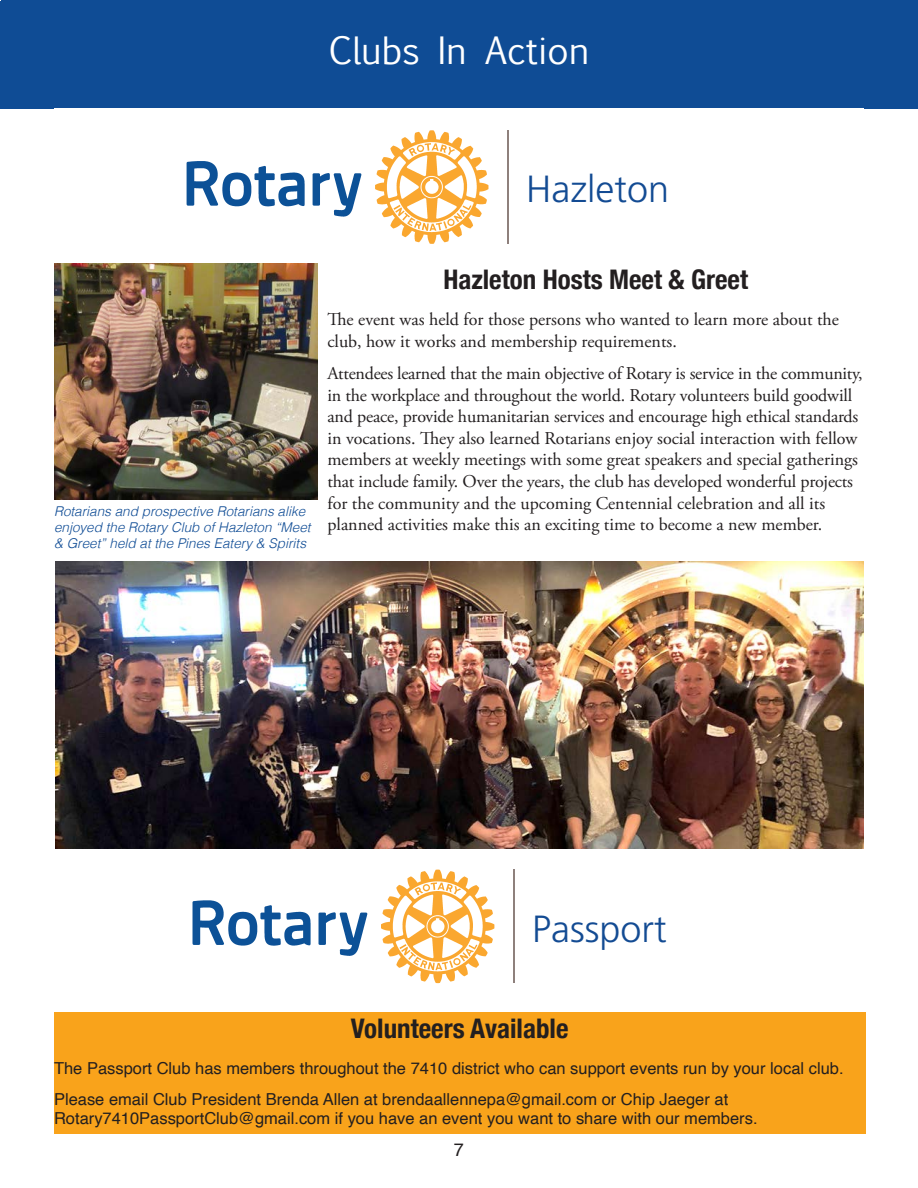
<style>
.page{position:relative;width:918px;height:1188px;background:#fff}
.page>*{position:absolute;margin:0;border:0;box-sizing:border-box;transform-origin:0 0}
.t1{font:300 37.8px "Frutiger LT Std";color:#134b93}
.t2{font:36px "Euphemia UCAS";color:#fff}
.t3{font:700 condensed 27px "Helvetica Neue";color:#231f20}
.t4{font:18px/21.6px "Adobe Garamond Pro";color:#231f20}
.t5{font:18px "Helvetica";color:#231f20}
.t6{font:16.5px/30.6px "Helvetica";color:#231f20}
.t7{font:italic 300 13.5px/16.2px "Helvetica";color:#0f4c95}
</style>
<div class="page">
<hr style="left:0;top:1px;width:1px;height:108px;background:#0f4c95">
<div style="left:1px;top:0;width:916px;height:109px;background:#0f4c95"></div>
<hr style="left:507px;top:130px;width:2px;height:114px;background:#8e807c">
<svg style="left:187px;top:161px;width:174px;height:56px"></svg>
<svg style="left:375px;top:130px;width:113px;height:114px"></svg>
<img style="left:54px;top:263px;width:263px;height:236px">
<hr style="left:513px;top:870px;width:2px;height:113px;background:#8e807c">
<svg style="left:193px;top:900px;width:174px;height:56px"></svg>
<svg style="left:381px;top:870px;width:113px;height:113px"></svg>
<div style="left:54px;top:1013px;width:811px;height:121px;background:#f9a31b"></div>
<img style="left:55px;top:562px;width:809px;height:287px">
<h2 class="t2" style="left:329px;top:25px;width:262px">Clubs In Action</h2>
<h1 class="t1" style="left:526px;top:174px;width:144px">Hazleton</h1>
<p class="t7" style="left:54px;top:504px;width:258px">Rotarians and prospective Rotarians alike enjoyed the Rotary Club of Hazleton “Meet &amp; Greet” held at the Pines Eatery &amp; Spirits</p>
<h3 class="t3" style="left:443px;top:263px;width:306px">Hazleton Hosts Meet &amp; Greet</h3>
<p class="t4" style="left:327px;top:310px;width:513px">The event was held for those persons who wanted to learn more about the club, how it works and membership requirements.</p>
<p class="t4" style="left:327px;top:364px;width:537px">Attendees learned that the main objective of Rotary is service in the community, in the workplace and throughout the world. Rotary volunteers build goodwill and peace, provide humanitarian services and encourage high ethical standards in vocations. They also learned Rotarians enjoy social interaction with fellow members at weekly meetings with some great speakers and special gatherings that include family. Over the years, the club has developed wonderful projects for the community and the upcoming Centennial celebration and all its planned activities make this an exciting time to become a new member.</p>
<h1 class="t1" style="left:532px;top:913px;width:136px">Passport</h1>
<h3 class="t3" style="left:351px;top:1013px;width:219px">Volunteers Available</h3>
<p class="t6" style="left:54px;top:1054px;width:791px">The Passport Club has members throughout the 7410 district who can support events run by your local club.<br>Please email Club President Brenda Allen at brendaallennepa@gmail.com or Chip Jaeger at</p>
<p class="t6" style="left:54px;top:1105px;width:705px">Rotary7410PassportClub@gmail.com if you have an event you want to share with our members.</p>
<p class="t5" style="left:454px;top:1142px;width:12px">7</p>
</div>
